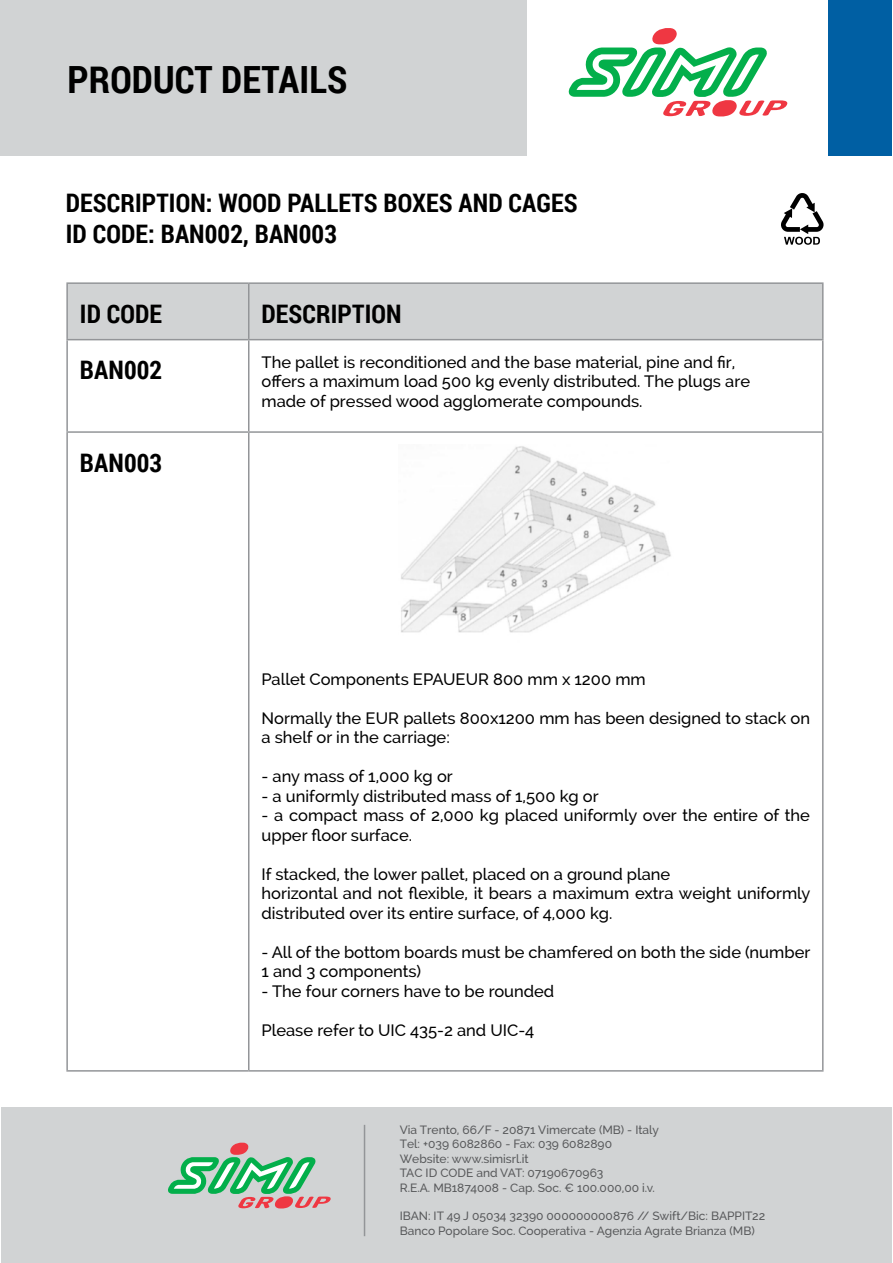
<style>
.page{position:relative;width:893px;height:1263px;background:#fff}
.page>*{position:absolute;margin:0;border:0;box-sizing:border-box;transform-origin:0 0}
.t1{font:700 37.5px "Roboto Condensed";letter-spacing:.005em;color:#000}
.t2{font:700 25.5px/30.6px "Roboto Condensed";letter-spacing:.005em;color:#000}
.t3{font:500 16.5px/19.5px "Raleway";color:#000}
.t4{font:500 12px/14.4px "Raleway";color:#58595b}
</style>
<div class="page">
<div style="left:0;top:0;width:526px;height:155px;background:#d1d3d4"></div>
<div style="left:1px;top:1107px;width:891px;height:156px;background:#d1d3d4"></div>
<div style="left:828px;top:0;width:64px;height:155px;background:#005fa3"></div>
<div style="left:68px;top:284px;width:754px;height:55px;background:#d1d3d4"></div>
<hr style="left:66px;top:282px;width:183px;height:2px;background:#939598">
<hr style="left:66px;top:284px;width:2px;height:55px;background:#939598">
<hr style="left:249px;top:282px;width:574px;height:2px;background:#939598">
<hr style="left:248px;top:284px;width:1px;height:55px;background:#939598">
<hr style="left:822px;top:284px;width:2px;height:55px;background:#939598">
<hr style="left:66px;top:339px;width:183px;height:1px;background:#939598">
<hr style="left:66px;top:340px;width:2px;height:91px;background:#939598">
<hr style="left:249px;top:339px;width:574px;height:1px;background:#939598">
<hr style="left:248px;top:340px;width:1px;height:91px;background:#939598">
<hr style="left:822px;top:340px;width:2px;height:91px;background:#939598">
<hr style="left:66px;top:431px;width:183px;height:2px;background:#939598">
<hr style="left:66px;top:433px;width:2px;height:637px;background:#939598">
<hr style="left:249px;top:431px;width:574px;height:2px;background:#939598">
<hr style="left:248px;top:433px;width:1px;height:637px;background:#939598">
<hr style="left:822px;top:433px;width:2px;height:637px;background:#939598">
<hr style="left:66px;top:1070px;width:183px;height:1px;background:#939598">
<hr style="left:249px;top:1070px;width:574px;height:1px;background:#939598">
<img style="left:401px;top:446px;width:270px;height:187px">
<hr style="left:364px;top:1125px;width:1px;height:111px;background:#939598">
<svg style="left:568px;top:28px;width:220px;height:88px"></svg>
<svg style="left:168px;top:1143px;width:163px;height:65px"></svg>
<svg style="left:781px;top:193px;width:43px;height:52px"></svg>
<h1 class="t1" style="left:68px;top:54px;width:281px">PRODUCT DETAILS</h1>
<h2 class="t2" style="left:66px;top:187px;width:513px">DESCRIPTION: WOOD PALLETS BOXES AND CAGES<br>ID CODE: BAN002, BAN003</h2>
<h2 class="t2" style="left:80px;top:297px;width:84px">ID CODE</h2>
<h2 class="t2" style="left:262px;top:297px;width:142px">DESCRIPTION</h2>
<h2 class="t2" style="left:80px;top:354px;width:84px">BAN002</h2>
<p class="t3" style="left:261px;top:352px;width:490px">The pallet is reconditioned and the base material, pine and fir, offers a maximum load 500 kg evenly distributed. The plugs are made of pressed wood agglomerate compounds.</p>
<h2 class="t2" style="left:80px;top:446px;width:84px">BAN003</h2>
<p class="t3" style="left:261px;top:669px;width:386px">Pallet Components EPAUEUR 800 mm x 1200 mm</p>
<p class="t3" style="left:261px;top:708px;width:550px">Normally the EUR pallets 800x1200 mm has been designed to stack on a shelf or in the carriage:</p>
<p class="t3" style="left:261px;top:767px;width:193px">- any mass of 1,000 kg or</p>
<p class="t3" style="left:261px;top:786px;width:339px">- a uniformly distributed mass of 1,500 kg or</p>
<p class="t3" style="left:261px;top:806px;width:550px">- a compact mass of 2,000 kg placed uniformly over the entire of the upper floor surface.</p>
<p class="t3" style="left:261px;top:864px;width:550px">If stacked, the lower pallet, placed on a ground plane<br>horizontal and not flexible, it bears a maximum extra weight uniformly distributed over its entire surface, of 4,000 kg.</p>
<p class="t3" style="left:261px;top:942px;width:550px">- All of the bottom boards must be chamfered on both the side (number<br>1 and 3 components)</p>
<p class="t3" style="left:261px;top:981px;width:294px">- The four corners have to be rounded</p>
<p class="t3" style="left:261px;top:1020px;width:274px">Please refer to UIC 435-2 and UIC-4</p>
<p class="t4" style="left:400px;top:1122px;width:261px">Via Trento, 66/F - 20871 Vimercate (MB) - Italy Tel: +039 6082860 - Fax: 039 6082890<br>Website: www.simisrl.it<br>TAC ID CODE and VAT: 07190670963<br>R.E.A. MB1874008 - Cap. Soc. € 100.000,00 i.v.</p>
<p class="t4" style="left:400px;top:1209px;width:367px">IBAN: IT 49 J 05034 32390 000000000876 // Swift/Bic: BAPPIT22<br>Banco Popolare Soc. Cooperativa - Agenzia Agrate Brianza (MB)</p>
</div>
